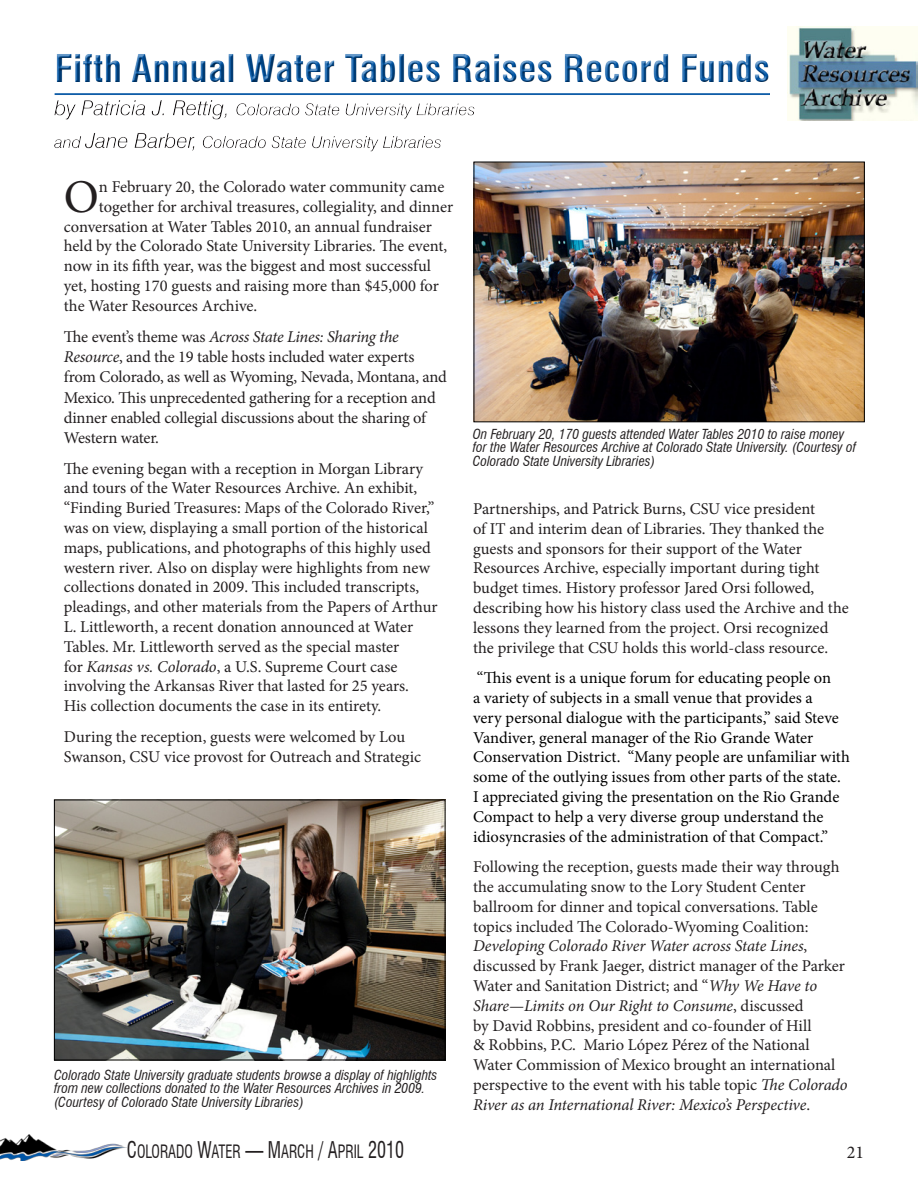
<style>
.page{position:relative;width:918px;height:1188px;background:#fff}
.page>*{position:absolute;margin:0;border:0;box-sizing:border-box;transform-origin:0 0}
.Content_Text__Drop_C{font:46.95px "Minion Pro";color:#231f20}
.t1{font:700 condensed 37.5px "Swiss 721 BT";letter-spacing:.01em;color:#0155a5}
.t2{font:18px "Swiss 721 BT Roman Condensed SC800";color:#231f20;scale:.8 1}
.t3{font:18px "Minion Pro";color:#231f20}
.Content_Text{font:16.5px/19.8px "Minion Pro";color:#231f20}
.Content_Text-2{font:16.5px/19.8px "Minion Pro";color:#000}
.Content_Text__Drop_C-2{font:16.5px "Minion Pro";color:#231f20}
.Content_Text__Regula{font:16.5px/20.2px "Minion Pro";letter-spacing:-.01em;color:#231f20}
.Photo_Caption{font:italic condensed 13.5px/13.5px "Swiss 721 BT";color:#231f20}
.s1{font-style:italic}
.s2{font-size:22.5px}
</style>
<div class="page">
<img style="left:0;top:1134px;width:127px;height:26px">
<div style="left:47px;top:47px;width:735px;height:116px;background:#231f20;opacity:.75"></div>
<img style="left:476px;top:164px;width:387px;height:256px">
<div style="left:474px;top:162px;width:391px;height:260px;border:1px solid #000"></div>
<img style="left:56px;top:802px;width:387px;height:256px">
<div style="left:54px;top:800px;width:391px;height:260px;border:1px solid #000"></div>
<img style="left:788px;top:27px;width:130px;height:94px">
<h2 class="t1" style="left:54px;top:46px;width:717px">Fifth Annual Water Tables Raises Record Funds</h2>
<p class="Content_Text__Drop_C" style="left:64px;top:165px;width:37px">O</p>
<p class="Content_Text__Drop_C-2" style="left:99px;top:176px;width:347px">n February 20, the Colorado water community came</p>
<p class="Content_Text__Drop_C-2" style="left:99px;top:195px;width:356px">together for archival treasures, collegiality, and dinner</p>
<p class="Content_Text__Drop_C-2" style="left:64px;top:215px;width:370px">conversation at Water Tables 2010, an annual fundraiser</p>
<p class="Content_Text__Drop_C-2" style="left:64px;top:235px;width:385px">held by the Colorado State University Libraries. The event,</p>
<p class="Content_Text__Drop_C-2" style="left:64px;top:255px;width:369px">now in its fifth year, was the biggest and most successful</p>
<p class="Content_Text__Drop_C-2" style="left:64px;top:275px;width:376px">yet, hosting 170 guests and raising more than $45,000 for</p>
<p class="Content_Text__Drop_C-2" style="left:64px;top:294px;width:195px">the Water Resources Archive.</p>
<p class="Content_Text__Regula" style="left:64px;top:327px;width:385px">The event’s theme was <span class="s1">Across State Lines: Sharing the Resource</span>, and the 19 table hosts included water experts from Colorado, as well as Wyoming, Nevada, Montana, and Mexico. This unprecedented gathering for a reception and dinner enabled collegial discussions about the sharing of Western water.</p>
<p class="Content_Text" style="left:64px;top:459px;width:375px">The evening began with a reception in Morgan Library and tours of the Water Resources Archive. An exhibit, “Finding Buried Treasures: Maps of the Colorado River,” was on view, displaying a small portion of the historical maps, publications, and photographs of this highly used western river. Also on display were highlights from new collections donated in 2009. This included transcripts, pleadings, and other materials from the Papers of Arthur L. Littleworth, a recent donation announced at Water Tables. Mr. Littleworth served as the special master<br>for <span class="s1">Kansas vs. Colorado</span>, a U.S. Supreme Court case involving the Arkansas River that lasted for 25 years.<br>His collection documents the case in its entirety.</p>
<p class="Content_Text" style="left:64px;top:727px;width:359px">During the reception, guests were welcomed by Lou<br>Swanson, CSU vice provost for Outreach and Strategic</p>
<p class="Photo_Caption" style="left:54px;top:1068px;width:385px">Colorado State University graduate students browse a display of highlights from new collections donated to the Water Resources Archives in 2009. (Courtesy of Colorado State University Libraries)</p>
<p class="Photo_Caption" style="left:473px;top:427px;width:385px">On February 20, 170 guests attended Water Tables 2010 to raise money for the Water Resources Archive at Colorado State University. (Courtesy of<br>Colorado State University Libraries)</p>
<p class="Content_Text" style="left:473px;top:499px;width:377px">Partnerships, and Patrick Burns, CSU vice president<br>of IT and interim dean of Libraries. They thanked the guests and sponsors for their support of the Water Resources Archive, especially important during tight budget times. History professor Jared Orsi followed, describing how his history class used the Archive and the lessons they learned from the project. Orsi recognized the privilege that CSU holds this world-class resource.</p>
<p class="Content_Text-2" style="left:473px;top:668px;width:378px">“This event is a unique forum for educating people on<br>a variety of subjects in a small venue that provides a<br>very personal dialogue with the participants,” said Steve Vandiver, general manager of the Rio Grande Water Conservation District. “Many people are unfamiliar with some of the outlying issues from other parts of the state.<br>I appreciated giving the presentation on the Rio Grande Compact to help a very diverse group understand the idiosyncrasies of the administration of that Compact.”</p>
<p class="Content_Text" style="left:473px;top:857px;width:376px">Following the reception, guests made their way through the accumulating snow to the Lory Student Center ballroom for dinner and topical conversations. Table topics included The Colorado-Wyoming Coalition:<br><span class="s1">Developing Colorado River Water across State Lines</span>, discussed by Frank Jaeger, district manager of the Parker Water and Sanitation District; and “<span class="s1">Why We Have to Share—Limits on Our Right to Consume</span>, discussed<br>by David Robbins, president and co-founder of Hill<br>&amp; Robbins, P.C. Mario López Pérez of the National Water Commission of Mexico brought an international perspective to the event with his table topic <span class="s1">The Colorado River as an International River: Mexico’s Perspective</span>.</p>
<p class="t2" style="left:127px;top:1141px;width:348px"><span class="s2">C</span>OLORADO <span class="s2">W</span>ATER <span class="s2">— M</span>ARCH <span class="s2">/ A</span>PRIL <span class="s2">2010</span></p>
<p class="t3" style="left:847px;top:1140px;width:19px">21</p>
</div>
